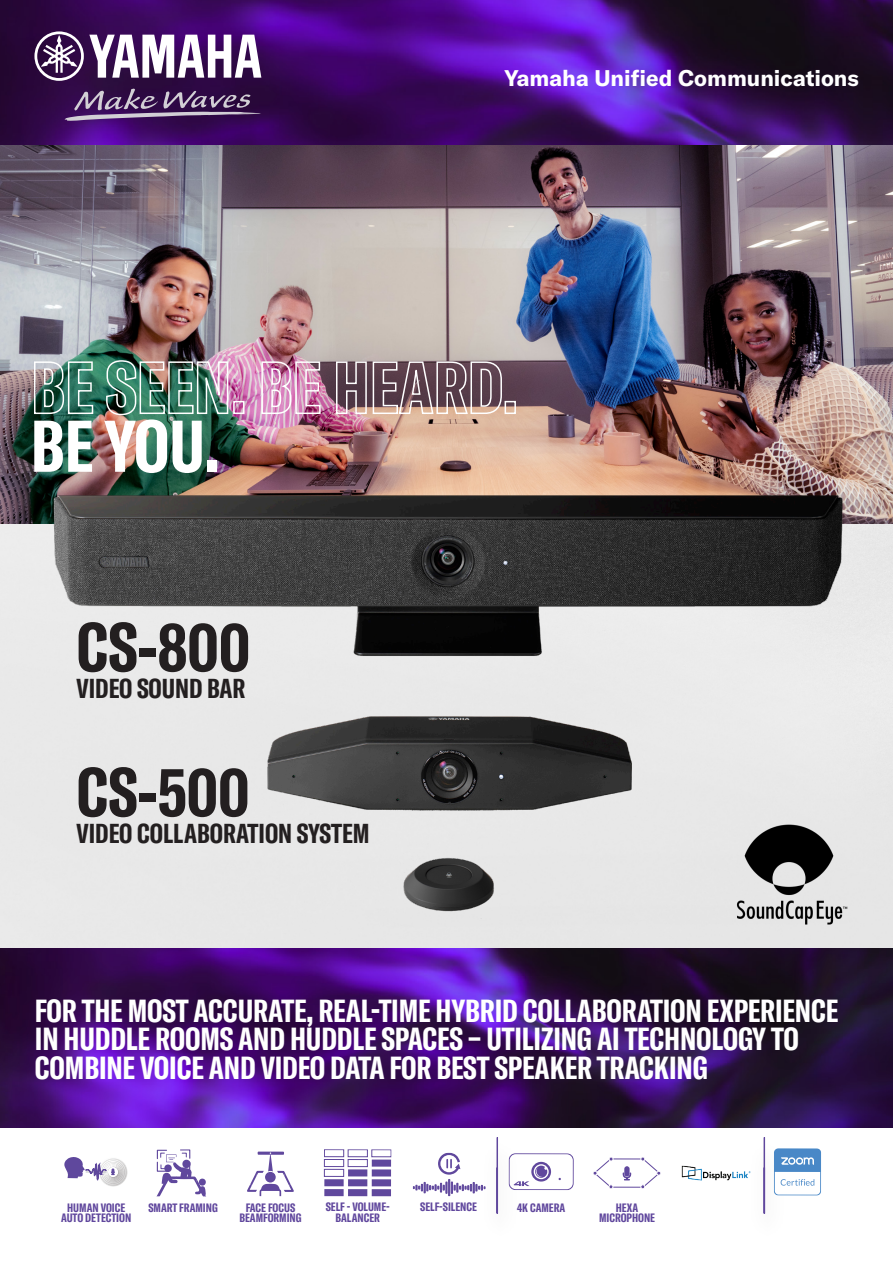
<style>
.page{position:relative;width:893px;height:1263px;background:#fff}
.page>*{position:absolute;margin:0;border:0;box-sizing:border-box;transform-origin:0 0}
.t1{font:700 extra-condensed 72px "GT America Y";color:#fff}
.t2{font:700 extra-condensed 67.5px "GT America Y";color:#231f20}
.t3{font:700 extra-condensed 31.5px/28.5px "GT America Y";letter-spacing:-.005em;color:#fff}
.t4{font:700 extra-condensed 27px "GT America Y";color:#231f20}
.t5{font:700 22.35px "GT America Y";color:#fff}
.t6{font:700 extra-condensed 12px/10.5px "GT America Y";color:#60479d;text-align:center}
</style>
<div class="page">
<div style="left:0;top:523px;width:893px;height:426px;background:#e8e8e8"></div>
<img style="left:0;top:0;width:893px;height:523px">
<svg style="left:34px;top:31px;width:227px;height:50px"></svg>
<svg style="left:64px;top:89px;width:197px;height:32px;background:#5a3c6c"></svg>
<img style="left:0;top:949px;width:893px;height:178px">
<img style="left:53px;top:489px;width:793px;height:169px">
<img style="left:267px;top:716px;width:364px;height:94px">
<img style="left:397px;top:842px;width:105px;height:80px">
<img style="left:719px;top:809px;width:140px;height:136px">
<img style="left:33px;top:359px;width:484px;height:57px">
<svg style="left:156px;top:1149px;width:50px;height:47px"></svg>
<hr style="left:258px;top:1151px;width:26px;height:4px;background:#c3bada">
<svg style="left:247px;top:1152px;width:47px;height:44px"></svg>
<div style="left:265px;top:1172px;width:11px;height:10px;background:#60489d;border-radius:50%"></div>
<div style="left:324px;top:1149px;width:20px;height:8px;border:1px solid #60489d"></div>
<div style="left:324px;top:1159px;width:20px;height:8px;border:1px solid #60489d"></div>
<div style="left:324px;top:1169px;width:20px;height:7px;border:1px solid #60489d"></div>
<div style="left:324px;top:1179px;width:20px;height:7px;background:#60489d"></div>
<div style="left:324px;top:1189px;width:20px;height:7px;background:#60489d"></div>
<div style="left:348px;top:1149px;width:20px;height:8px;border:1px solid #60489d"></div>
<div style="left:348px;top:1159px;width:20px;height:8px;border:1px solid #60489d"></div>
<div style="left:348px;top:1169px;width:19px;height:7px;background:#60489d"></div>
<div style="left:348px;top:1179px;width:19px;height:7px;background:#60489d"></div>
<svg style="left:348px;top:1189px;width:19px;height:7px"></svg>
<div style="left:372px;top:1149px;width:19px;height:8px;border:1px solid #60489d"></div>
<div style="left:372px;top:1159px;width:19px;height:8px;background:#60489d"></div>
<div style="left:372px;top:1169px;width:19px;height:7px;background:#60489d"></div>
<div style="left:372px;top:1179px;width:19px;height:7px;background:#60489d"></div>
<div style="left:372px;top:1189px;width:19px;height:7px;background:#60489d"></div>
<svg style="left:413px;top:1153px;width:68px;height:43px"></svg>
<hr style="left:496px;top:1137px;width:2px;height:76px;background:#60479d">
<hr style="left:764px;top:1137px;width:1px;height:76px;background:#60479d">
<div style="left:509px;top:1153px;width:65px;height:37px;border:1px solid #60489d;border-radius:7px"></div>
<svg style="left:514px;top:1162px;width:37px;height:24px"></svg>
<svg style="left:593px;top:1157px;width:68px;height:32px"></svg>
<img style="left:681px;top:1165px;width:69px;height:16px">
<svg style="left:774px;top:1148px;width:47px;height:48px"></svg>
<svg style="left:64px;top:1157px;width:64px;height:30px"></svg>
<h1 class="t1" style="left:31px;top:403px;width:190px">BE YOU.</h1>
<h2 class="t2" style="left:77px;top:607px;width:175px">CS-800</h2>
<p class="t4" style="left:77px;top:672px;width:170px">VIDEO SOUND BAR</p>
<h2 class="t2" style="left:77px;top:752px;width:174px">CS-500</h2>
<p class="t4" style="left:77px;top:817px;width:295px">VIDEO COLLABORATION SYSTEM</p>
<p class="t5" style="left:504px;top:64px;width:356px">Yamaha Unified Communications</p>
<p class="t3" style="left:35px;top:996px;width:805px">FOR THE MOST ACCURATE, REAL-TIME HYBRID COLLABORATION EXPERIENCE<br>IN HUDDLE ROOMS AND HUDDLE SPACES – UTILIZING AI TECHNOLOGY TO<br>COMBINE VOICE AND VIDEO DATA FOR BEST SPEAKER TRACKING</p>
<p class="t6" style="left:61px;top:1202px;width:72px">HUMAN VOICE<br>AUTO DETECTION</p>
<p class="t6" style="left:148px;top:1202px;width:71px">SMART FRAMING</p>
<p class="t6" style="left:239px;top:1202px;width:64px">FACE FOCUS<br>BEAMFORMING</p>
<p class="t6" style="left:326px;top:1202px;width:65px">SELF - VOLUME-<br>BALANCER</p>
<p class="t6" style="left:420px;top:1202px;width:58px">SELF-SILENCE</p>
<p class="t6" style="left:517px;top:1202px;width:50px">4K CAMERA</p>
<p class="t6" style="left:599px;top:1202px;width:58px">HEXA<br>MICROPHONE</p>
</div>
